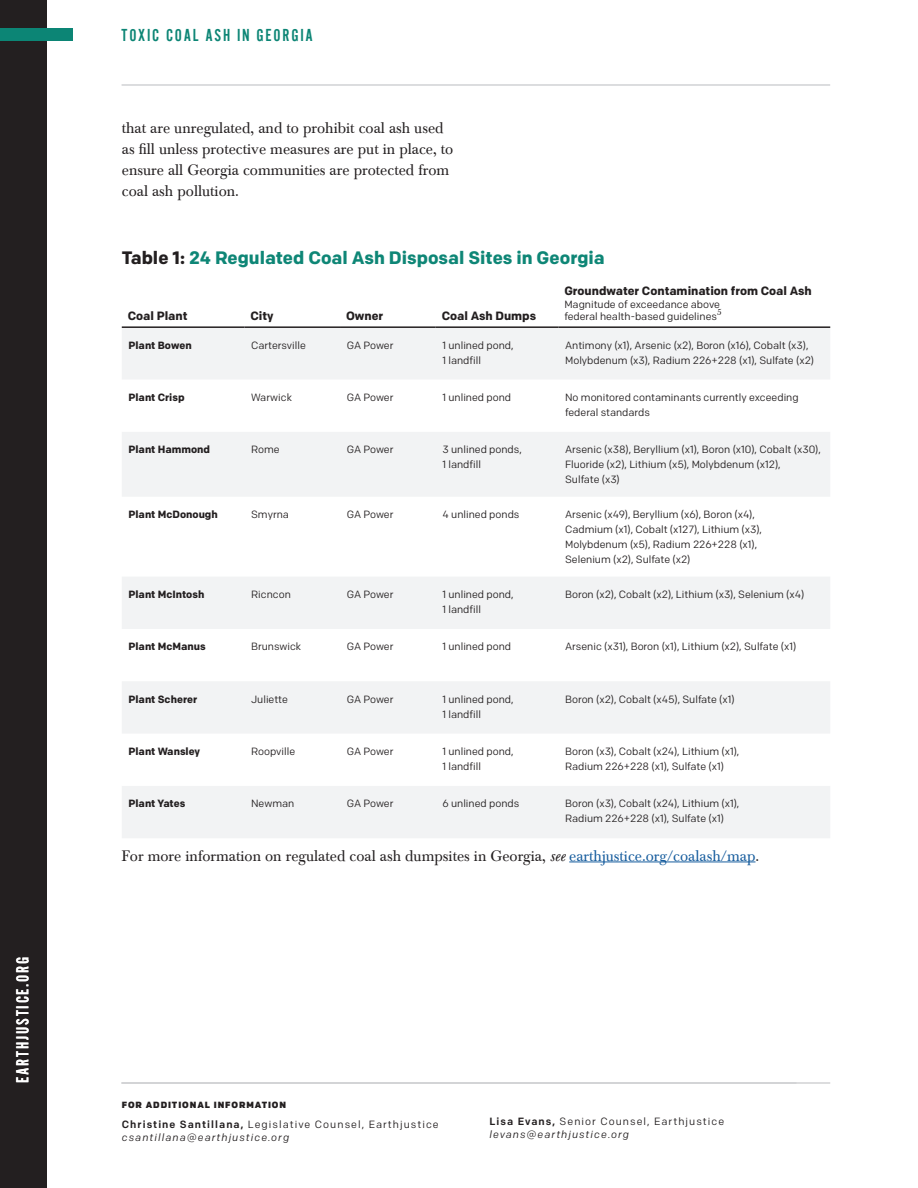
<style>
.page{position:relative;width:918px;height:1188px;background:#fff}
.page>*{position:absolute;margin:0;border:0;box-sizing:border-box;transform-origin:0 0}
.Body__Paragraph_Titl{font:700 18px "Colfax";color:#0e8676}
.t1{font:18px "Alternate Gothic Com No 2";letter-spacing:.1em;color:#0c8575}
.t2{font:18px "Alternate Gothic Com No 2";letter-spacing:.1em;color:#fff}
.Body__Main_Copy_10_1{font:15px/21px "Baskerville BE";color:#231f20}
.t3{font:700 12px "Colfax";color:#231f20}
.t4{font:10.5px/15px "Colfax";color:#231f20}
.t5{font:700 10.5px "Colfax";color:#231f20}
.t6{font:10.5px "Colfax";letter-spacing:.1em;color:#231f20}
.t7{font:italic 10.5px "Colfax";letter-spacing:.1em;color:#231f20}
.Contact__Title_7_9pt{font:900 9px "Colfax";letter-spacing:.1em;color:#231f20}
.t8{font:8.7px "Baskerville BE";color:#231f20}
.s1{color:#231f20}
.s2{font-style:italic}
.s3{color:#175d9e}
.s4{font-weight:500}
</style>
<div class="page">
<div style="left:0;top:0;width:47px;height:1188px;background:#231f20"></div>
<hr style="left:122px;top:1082px;width:708px;height:2px;background:#d1d2d4">
<div style="left:0;top:29px;width:74px;height:12px;background:#0c8575"></div>
<hr style="left:122px;top:84px;width:708px;height:2px;background:#d1d2d4">
<svg style="left:122px;top:328px;width:708px;height:510px;fill:#f2f3f4"></svg>
<hr style="left:122px;top:326px;width:122px;height:2px;background:#231f20">
<hr style="left:244px;top:326px;width:96px;height:2px;background:#231f20">
<hr style="left:340px;top:326px;width:96px;height:2px;background:#231f20">
<hr style="left:436px;top:326px;width:122px;height:2px;background:#231f20">
<hr style="left:558px;top:326px;width:272px;height:2px;background:#231f20">
<hr style="left:569px;top:862px;width:186px;height:1px;background:#175d9e">
<h1 class="t2" style="left:13px;top:1083px;width:128px;rotate:-90deg">EARTHJUSTICE.ORG</h1>
<p class="t1" style="left:122px;top:25px;width:193px">TOXIC COAL ASH IN GEORGIA</p>
<p class="Body__Main_Copy_10_1" style="left:122px;top:117px;width:333px">that are unregulated, and to prohibit coal ash used as fill unless protective measures are put in place, to ensure all Georgia communities are protected from coal ash pollution.</p>
<p class="Body__Paragraph_Titl" style="left:122px;top:247px;width:484px"><span class="s1">Table 1:</span> 24 Regulated Coal Ash Disposal Sites in Georgia</p>
<p class="t3" style="left:128px;top:309px;width:61px">Coal Plant</p>
<p class="t3" style="left:250px;top:309px;width:25px">City</p>
<p class="t3" style="left:346px;top:309px;width:39px">Owner</p>
<p class="t3" style="left:442px;top:309px;width:96px">Coal Ash Dumps</p>
<p class="t5" style="left:129px;top:338px;width:65px">Plant Bowen</p>
<p class="t4" style="left:251px;top:337px;width:56px">Cartersville</p>
<p class="t4" style="left:347px;top:337px;width:48px">GA Power</p>
<p class="t4" style="left:442px;top:337px;width:73px">1 unlined pond,</p>
<p class="t4" style="left:442px;top:352px;width:40px">1 landfill</p>
<p class="t3" style="left:564px;top:284px;width:249px">Groundwater Contamination from Coal Ash</p>
<p class="t4" style="left:564px;top:297px;width:157px">Magnitude of exceedance above</p>
<p class="t4" style="left:564px;top:309px;width:154px">federal health-based guidelines</p>
<p class="t8" style="left:717px;top:307px;width:6px">5</p>
<p class="t4" style="left:565px;top:337px;width:251px">Antimony (x1), Arsenic (x2), Boron (x16), Cobalt (x3),<br>Molybdenum (x3), Radium 226+228 (x1), Sulfate (x2)</p>
<p class="t5" style="left:129px;top:391px;width:58px">Plant Crisp</p>
<p class="t4" style="left:251px;top:390px;width:43px">Warwick</p>
<p class="t4" style="left:347px;top:390px;width:48px">GA Power</p>
<p class="t4" style="left:442px;top:390px;width:70px">1 unlined pond</p>
<p class="t4" style="left:565px;top:390px;width:235px">No monitored contaminants currently exceeding federal standards</p>
<p class="t5" style="left:129px;top:443px;width:83px">Plant Hammond</p>
<p class="t4" style="left:251px;top:442px;width:30px">Rome</p>
<p class="t4" style="left:347px;top:442px;width:48px">GA Power</p>
<p class="t4" style="left:442px;top:442px;width:81px">3 unlined ponds,</p>
<p class="t4" style="left:442px;top:457px;width:40px">1 landfill</p>
<p class="t4" style="left:565px;top:442px;width:257px">Arsenic (x38), Beryllium (x1), Boron (x10), Cobalt (x30),<br>Fluoride (x2), Lithium (x5), Molybdenum (x12),</p>
<p class="t4" style="left:565px;top:472px;width:56px">Sulfate (x3)</p>
<p class="t5" style="left:129px;top:508px;width:91px">Plant McDonough</p>
<p class="t4" style="left:251px;top:507px;width:39px">Smyrna</p>
<p class="t4" style="left:347px;top:507px;width:48px">GA Power</p>
<p class="t4" style="left:442px;top:507px;width:78px">4 unlined ponds</p>
<p class="t4" style="left:565px;top:507px;width:191px">Arsenic (x49), Beryllium (x6), Boron (x4),</p>
<p class="t4" style="left:565px;top:522px;width:198px">Cadmium (x1), Cobalt (x127), Lithium (x3),<br>Molybdenum (x5), Radium 226+228 (x1),</p>
<p class="t4" style="left:565px;top:552px;width:127px">Selenium (x2), Sulfate (x2)</p>
<p class="t5" style="left:129px;top:588px;width:77px">Plant McIntosh</p>
<p class="t4" style="left:251px;top:587px;width:41px">Ricncon</p>
<p class="t4" style="left:347px;top:587px;width:48px">GA Power</p>
<p class="t4" style="left:442px;top:587px;width:73px">1 unlined pond,</p>
<p class="t4" style="left:442px;top:602px;width:40px">1 landfill</p>
<p class="t4" style="left:565px;top:587px;width:241px">Boron (x2), Cobalt (x2), Lithium (x3), Selenium (x4)</p>
<p class="t5" style="left:129px;top:640px;width:79px">Plant McManus</p>
<p class="t4" style="left:251px;top:639px;width:52px">Brunswick</p>
<p class="t4" style="left:347px;top:639px;width:48px">GA Power</p>
<p class="t4" style="left:442px;top:639px;width:70px">1 unlined pond</p>
<p class="t4" style="left:565px;top:639px;width:233px">Arsenic (x31), Boron (x1), Lithium (x2), Sulfate (x1)</p>
<p class="t5" style="left:129px;top:693px;width:70px">Plant Scherer</p>
<p class="t4" style="left:251px;top:691px;width:38px">Juliette</p>
<p class="t4" style="left:347px;top:691px;width:48px">GA Power</p>
<p class="t4" style="left:442px;top:691px;width:73px">1 unlined pond,</p>
<p class="t4" style="left:442px;top:706px;width:40px">1 landfill</p>
<p class="t5" style="left:129px;top:745px;width:73px">Plant Wansley</p>
<p class="t4" style="left:251px;top:744px;width:46px">Roopville</p>
<p class="t4" style="left:347px;top:744px;width:48px">GA Power</p>
<p class="t4" style="left:442px;top:744px;width:73px">1 unlined pond,</p>
<p class="t4" style="left:442px;top:759px;width:40px">1 landfill</p>
<p class="t4" style="left:565px;top:691px;width:171px">Boron (x2), Cobalt (x45), Sulfate (x1)</p>
<p class="t4" style="left:565px;top:744px;width:176px">Boron (x3), Cobalt (x24), Lithium (x1),</p>
<p class="t4" style="left:565px;top:759px;width:160px">Radium 226+228 (x1), Sulfate (x1)</p>
<p class="t5" style="left:129px;top:797px;width:58px">Plant Yates</p>
<p class="t4" style="left:251px;top:796px;width:45px">Newman</p>
<p class="t4" style="left:347px;top:796px;width:48px">GA Power</p>
<p class="t4" style="left:442px;top:796px;width:78px">6 unlined ponds</p>
<p class="t4" style="left:565px;top:796px;width:176px">Boron (x3), Cobalt (x24), Lithium (x1),</p>
<p class="t4" style="left:565px;top:811px;width:160px">Radium 226+228 (x1), Sulfate (x1)</p>
<p class="Body__Main_Copy_10_1" style="left:121px;top:846px;width:639px">For more information on regulated coal ash dumpsites in Georgia, <span class="s2">see</span> <span class="s3">earthjustice.org/coalash/map</span>.</p>
<p class="Contact__Title_7_9pt" style="left:122px;top:1099px;width:166px">FOR ADDITIONAL INFORMATION</p>
<p class="t6" style="left:122px;top:1118px;width:318px"><span class="s4">Christine Santillana,</span> Legislative Counsel, Earthjustice</p>
<p class="t7" style="left:122px;top:1131px;width:169px">csantillana@earthjustice.org</p>
<p class="t6" style="left:489px;top:1115px;width:236px"><span class="s4">Lisa Evans,</span> Senior Counsel, Earthjustice</p>
<p class="t7" style="left:489px;top:1128px;width:141px">levans@earthjustice.org</p>
</div>
